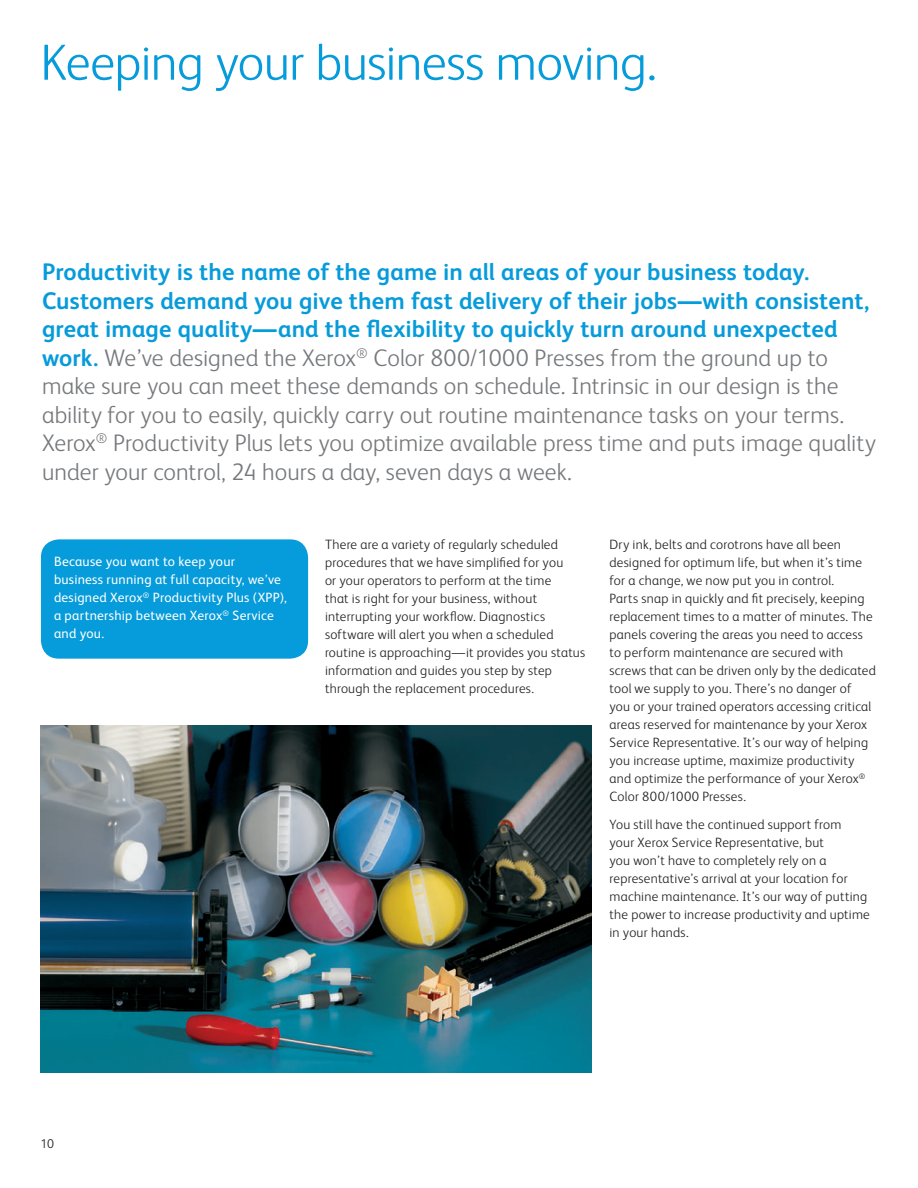
<style>
.page{position:relative;width:918px;height:1188px;background:#fff}
.page>*{position:absolute;margin:0;border:0;box-sizing:border-box;transform-origin:0 0}
.t1{font:300 51px "Xerox Sans";letter-spacing:-.01em;color:#069bda}
.t2{font:300 24px/28.5px "Xerox Sans";letter-spacing:.005em;color:#76787b}
.t3{font:300 13.5px/18px "Xerox Sans";letter-spacing:.02em;color:#231f20}
.t4{font:13.5px/18px "Xerox Sans";letter-spacing:.02em;color:#fff}
.t5{font:300 12.75px "Xerox Sans";color:#231f20}
.s1{font-weight:700;color:#069bda}
</style>
<div class="page">
<div style="left:41px;top:539px;width:267px;height:120px;background:#069bda;border-radius:18px"></div>
<img style="left:40px;top:726px;width:551px;height:347px">
<h1 class="t1" style="left:40px;top:29px;width:618px">Keeping your business moving.</h1>
<p class="t2" style="left:42px;top:257px;width:835px"><span class="s1">Productivity is the name of the game in all areas of your business today.<br>Customers demand you give them fast delivery of their jobs—with consistent, great image quality—and the flexibility to quickly turn around unexpected work.</span> We’ve designed the Xerox<sup>®</sup> Color 800/1000 Presses from the ground up to make sure you can meet these demands on schedule. Intrinsic in our design is the ability for you to easily, quickly carry out routine maintenance tasks on your terms.<br>Xerox<sup>®</sup> Productivity Plus lets you optimize available press time and puts image quality under your control, 24 hours a day, seven days a week.</p>
<p class="t4" style="left:54px;top:552px;width:234px">Because you want to keep your business running at full capacity, we’ve designed Xerox<sup>®</sup> Productivity Plus (XPP), a partnership between Xerox<sup>®</sup> Service and you.</p>
<p class="t3" style="left:325px;top:535px;width:262px">There are a variety of regularly scheduled procedures that we have simplified for you<br>or your operators to perform at the time<br>that is right for your business, without interrupting your workflow. Diagnostics software will alert you when a scheduled routine is approaching—it provides you status information and guides you step by step through the replacement procedures.</p>
<p class="t3" style="left:609px;top:535px;width:268px">Dry ink, belts and corotrons have all been designed for optimum life, but when it’s time for a change, we now put you in control.<br>Parts snap in quickly and fit precisely, keeping replacement times to a matter of minutes. The panels covering the areas you need to access to perform maintenance are secured with screws that can be driven only by the dedicated tool we supply to you. There’s no danger of<br>you or your trained operators accessing critical areas reserved for maintenance by your Xerox Service Representative. It’s our way of helping you increase uptime, maximize productivity and optimize the performance of your Xerox<sup>® </sup>Color 800/1000 Presses.</p>
<p class="t3" style="left:609px;top:815px;width:262px">You still have the continued support from<br>your Xerox Service Representative, but<br>you won’t have to completely rely on a representative’s arrival at your location for machine maintenance. It’s our way of putting the power to increase productivity and uptime in your hands.</p>
<p class="t5" style="left:40px;top:1135px;width:15px">10</p>
</div>
